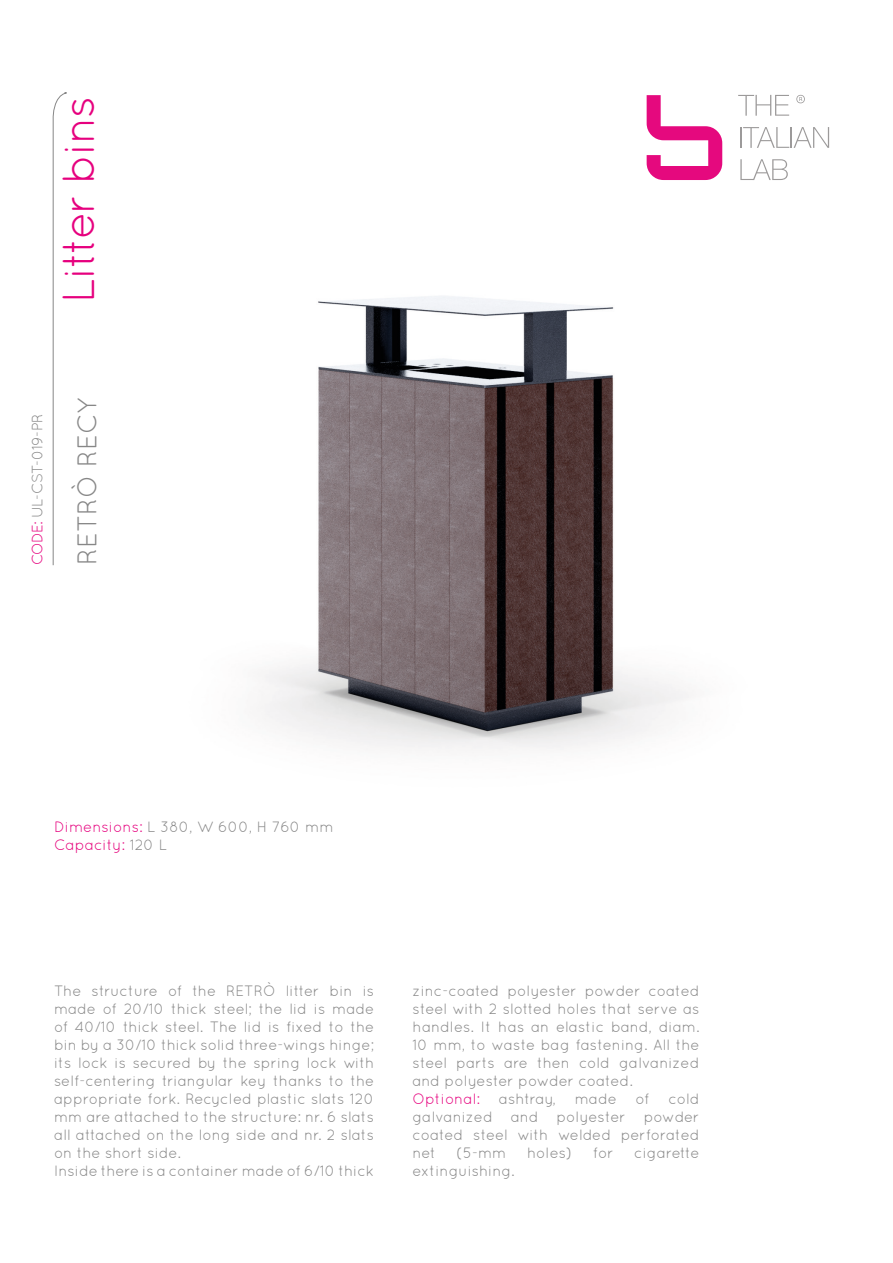
<style>
.page{position:relative;width:893px;height:1263px;background:#fff}
.page>*{position:absolute;margin:0;border:0;box-sizing:border-box;transform-origin:0 0}
.t1{font:45px "Quicksand";letter-spacing:-.03em;color:#e6007e}
.t2{font:27px "Quicksand";color:#878787}
.t3{font:15px/18px "Quicksand";color:#878787;text-align:justify}
.t4{font:15px "Quicksand";letter-spacing:-.045em;color:#878787}
.t5{font:15px "Quicksand";color:#e5007a}
.t6{font:15px "Quicksand";color:#e6007e}
.t7{font:15px "Quicksand";letter-spacing:-.02em;color:#878787}
.s1{color:#e6007e}
.s2{color:#878787}
</style>
<div class="page">
<svg style="left:738px;top:95px;width:51px;height:21px"></svg>
<hr style="left:740px;top:127px;width:2px;height:21px;background:#9c9a9a">
<svg style="left:743px;top:127px;width:86px;height:21px"></svg>
<svg style="left:740px;top:159px;width:48px;height:21px"></svg>
<svg style="left:647px;top:95px;width:75px;height:85px"></svg>
<svg style="left:796px;top:95px;width:9px;height:8px"></svg>
<svg style="left:52px;top:92px;width:15px;height:474px"></svg>
<img style="left:258px;top:296px;width:431px;height:454px">
<p class="t1" style="left:53px;top:303px;width:209px;rotate:-90deg">Litter bins</p>
<p class="t4" style="left:29px;top:565px;width:153px;rotate:-90deg"><span class="s1">CODE:</span> UL-CST-019-PR</p>
<p class="t2" style="left:71px;top:565px;width:169px;rotate:-90deg">RETRÒ RECY</p>
<p class="t3" style="left:54px;top:818px;width:281px"><span class="s1">Dimensions:</span> L 380, W 600, H 760 mm</p>
<p class="t5" style="left:54px;top:836px;width:115px">Capacity: <span class="s2">120 L</span></p>
<p class="t3" style="left:54px;top:981px;width:322px">The structure of the RETRÒ litter bin is made of 20/10 thick steel; the lid is made of 40/10 thick steel. The lid is fixed to the bin by a 30/10 thick solid three-wings hinge; its lock is secured by the spring lock with self-centering triangular key thanks to the appropriate fork. Recycled plastic slats 120 mm are attached to the structure: nr. 6 slats all attached on the long side and nr. 2 slats on the short side.</p>
<p class="t3" style="left:54px;top:1161px;width:322px">Inside there is a container made of 6/10 thick</p>
<p class="t3" style="left:412px;top:981px;width:289px">zinc-coated polyester powder coated steel with 2 slotted holes that serve as handles. It has an elastic band, diam.<br>10 mm, to waste bag fastening. All the steel parts are then cold galvanized and polyester powder coated.</p>
<p class="t6" style="left:412px;top:1090px;width:69px">Optional:</p>
<p class="t3" style="left:499px;top:1089px;width:59px">ashtray,</p>
<p class="t3" style="left:575px;top:1089px;width:43px">made</p>
<p class="t3" style="left:636px;top:1089px;width:16px">of</p>
<p class="t3" style="left:412px;top:1089px;width:289px;text-indent:256px">cold galvanized and polyester powder coated steel with welded perforated net</p>
<p class="t3" style="left:457px;top:1143px;width:51px">(5-mm</p>
<p class="t3" style="left:527px;top:1143px;width:47px">holes)</p>
<p class="t3" style="left:593px;top:1143px;width:22px">for</p>
<p class="t7" style="left:634px;top:1144px;width:67px">cigarette</p>
<p class="t3" style="left:412px;top:1161px;width:104px">extinguishing.</p>
</div>
